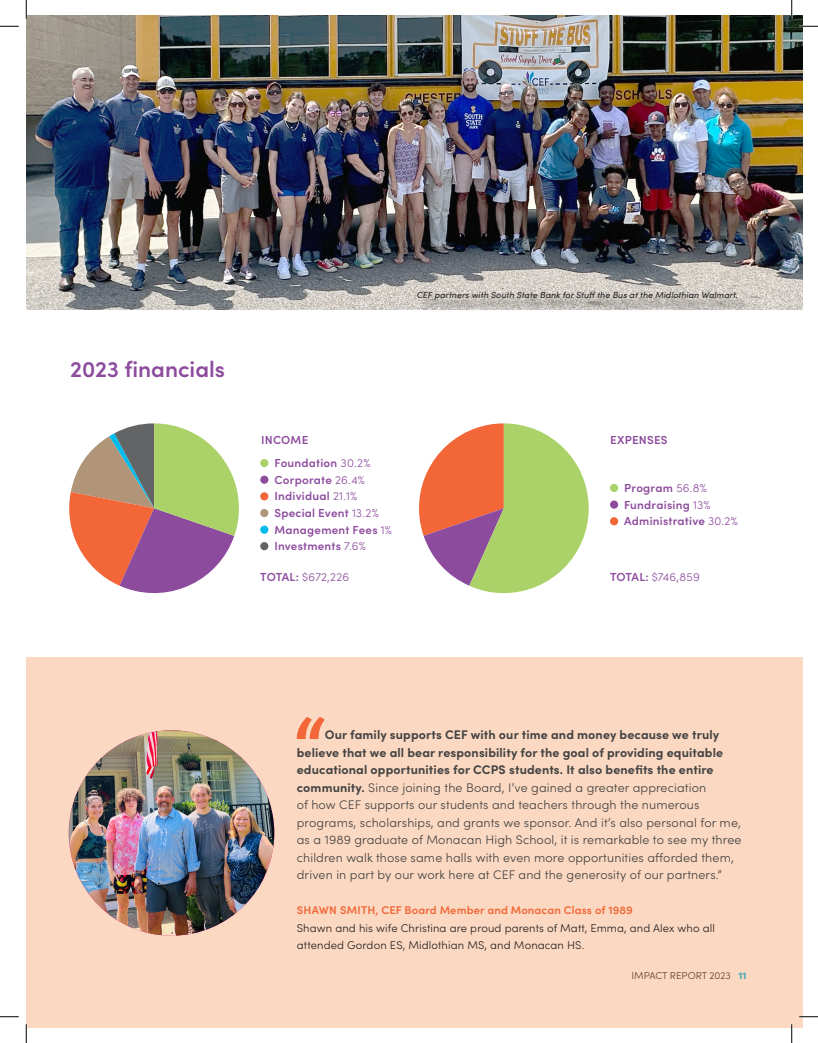
<style>
.page{position:relative;width:818px;height:1043px;background:#fff}
.page>*{position:absolute;margin:0;border:0;box-sizing:border-box;transform-origin:0 0}
.t1{font:600 22.5px "Sofia Pro";color:#8d4b9d}
.t2{font:300 12.5px/17.5px "Sofia Pro";letter-spacing:.01em;color:#434343}
.t3{font:600 11.62px/16.6px "Sofia Pro";letter-spacing:.02em;color:#8d4b9d}
.t4{font:300 11.62px "Sofia Pro";letter-spacing:.015em;color:#8d4b9d}
.t5{font:300 11.25px/17.5px "Sofia Pro";letter-spacing:.01em;color:#231f20}
.t6{font:600 11.25px "Sofia Pro";letter-spacing:.01em;color:#f26637}
.t7{font:300 10px "Sofia Pro";color:#231f20}
.t8{font:italic 8.75px "Sofia Pro";letter-spacing:.01em;color:#231f20}
.s1{font-weight:300}
.s2{font-weight:600}
.s3{font-weight:700}
.s4{font-weight:900;color:#00bbec}
</style>
<div class="page">
<img style="left:26px;top:15px;width:776px;height:295px">
<div style="left:26px;top:657px;width:776px;height:371px;background:#fbd8c1"></div>
<svg style="left:296px;top:717px;width:29px;height:22px"></svg>
<img style="left:69px;top:730px;width:205px;height:205px;border-radius:103px">
<div style="left:260px;top:459px;width:8px;height:8px;background:#abd268;border-radius:50%"></div>
<div style="left:260px;top:475px;width:8px;height:9px;background:#8d4b9d;border-radius:50%"></div>
<div style="left:260px;top:492px;width:8px;height:8px;background:#f26637;border-radius:50%"></div>
<div style="left:260px;top:509px;width:8px;height:8px;background:#b09579;border-radius:50%"></div>
<div style="left:260px;top:525px;width:8px;height:9px;background:#00bbec;border-radius:50%"></div>
<div style="left:260px;top:542px;width:8px;height:8px;background:#636466;border-radius:50%"></div>
<svg style="left:69px;top:423px;width:170px;height:171px"></svg>
<div style="left:420px;top:293px;width:331px;height:21px;background:#231f20;opacity:.75"></div>
<div style="left:610px;top:484px;width:8px;height:8px;background:#abd268;border-radius:50%"></div>
<div style="left:610px;top:500px;width:8px;height:8px;background:#8d4b9d;border-radius:50%"></div>
<div style="left:610px;top:517px;width:8px;height:8px;background:#f26637;border-radius:50%"></div>
<svg style="left:419px;top:423px;width:169px;height:170px"></svg>
<svg style="left:0;top:25px;width:19px;height:2px"></svg>
<svg style="left:799px;top:25px;width:19px;height:2px"></svg>
<svg style="left:0;top:1016px;width:19px;height:1px"></svg>
<svg style="left:799px;top:1015px;width:19px;height:2px"></svg>
<svg style="left:25px;top:0;width:2px;height:19px"></svg>
<svg style="left:25px;top:1024px;width:2px;height:18px"></svg>
<svg style="left:790px;top:0;width:2px;height:19px"></svg>
<svg style="left:791px;top:1024px;width:1px;height:18px"></svg>
<p class="t1" style="left:70px;top:351px;width:156px">2023 financials</p>
<p class="t8" style="left:416px;top:288px;width:323px">CEF partners with South State Bank for Stuff the Bus at the Midlothian Walmart.</p>
<p class="t3" style="left:261px;top:430px;width:49px">INCOME</p>
<p class="t3" style="left:274px;top:454px;width:98px">Foundation <span class="s1">30.2%</span></p>
<p class="t3" style="left:274px;top:470px;width:92px">Corporate <span class="s1">26.4%</span></p>
<p class="t3" style="left:274px;top:487px;width:84px">Individual <span class="s1">21.1%</span></p>
<p class="t3" style="left:274px;top:503px;width:106px">Special Event <span class="s1">13.2%</span></p>
<p class="t3" style="left:274px;top:520px;width:119px">Management Fees <span class="s1">1%<br></span>Investments <span class="s1">7.6%</span></p>
<p class="t4" style="left:260px;top:569px;width:90px"><span class="s2">TOTAL:</span> $672,226</p>
<p class="t3" style="left:610px;top:430px;width:59px">EXPENSES</p>
<p class="t3" style="left:624px;top:478px;width:84px">Program <span class="s1">56.8%</span></p>
<p class="t3" style="left:624px;top:495px;width:88px">Fundraising <span class="s1">13%</span></p>
<p class="t3" style="left:624px;top:512px;width:115px">Administrative <span class="s1">30.2%</span></p>
<p class="t4" style="left:610px;top:569px;width:91px"><span class="s2">TOTAL:</span> $746,859</p>
<p class="t2" style="left:297px;top:725px;width:446px;text-indent:28px"><span class="s3">Our family supports CEF with our time and money because we truly believe that we all bear responsibility for the goal of providing equitable educational opportunities for CCPS students. It also benefits the entire community.</span> Since joining the Board, I’ve gained a greater appreciation<br>of how CEF supports our students and teachers through the numerous programs, scholarships, and grants we sponsor. And it’s also personal for me, as a 1989 graduate of Monacan High School, it is remarkable to see my three children walk those same halls with even more opportunities afforded them, driven in part by our work here at CEF and the generosity of our partners.”</p>
<p class="t6" style="left:297px;top:901px;width:337px">SHAWN SMITH, CEF Board Member and Monacan Class of 1989</p>
<p class="t5" style="left:297px;top:918px;width:420px">Shawn and his wife Christina are proud parents of Matt, Emma, and Alex who all attended Gordon ES, Midlothian MS, and Monacan HS.</p>
<p class="t7" style="left:631px;top:968px;width:117px">IMPACT REPORT 2023 <span class="s4">11</span></p>
</div>
